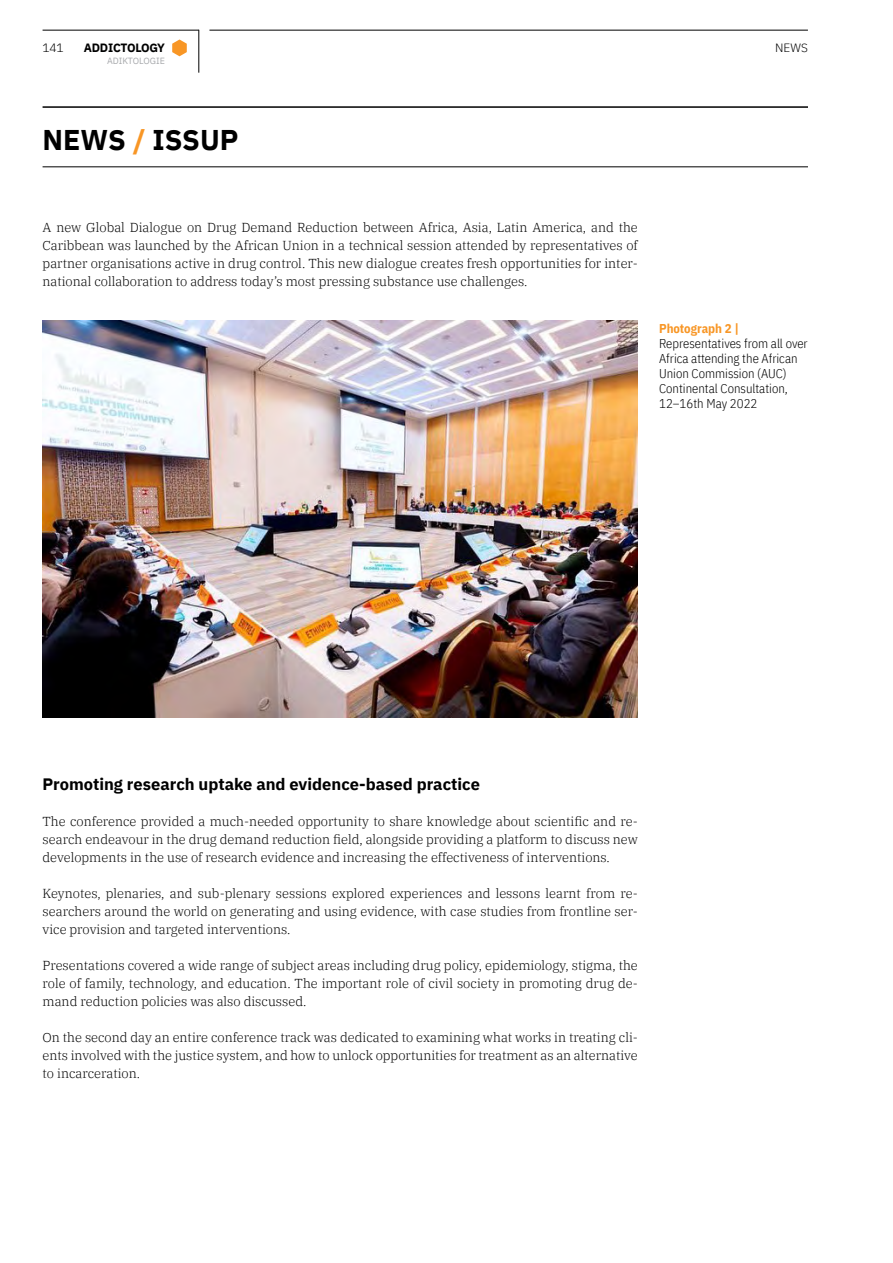
<style>
.page{position:relative;width:893px;height:1263px;background:#fff}
.page>*{position:absolute;margin:0;border:0;box-sizing:border-box;transform-origin:0 0}
.book_review{font:700 28.5px "IBM Plex Sans";color:#000}
.headline_3{font:700 16.5px "IBM Plex Sans";color:#000}
.text{font:300 13.05px/18px "IBM Plex Serif";color:#000;text-align:justify}
.t1{font:300 12.75px/15px "IBM Plex Sans Cond";color:#000}
.t2{font:700 12px "IBM Plex Sans";letter-spacing:-.02em;color:#000}
.t3{font:300 12px "IBM Plex Sans";color:#000}
.t4{font:9px "IBM Plex Sans";color:#a7a9ac}
.s1{color:#f89625}
.s2{font-weight:700;color:#f89625}
</style>
<div class="page">
<svg style="left:172px;top:39px;width:15px;height:17px"></svg>
<hr style="left:43px;top:106px;width:765px;height:2px;background:#000">
<hr style="left:43px;top:166px;width:765px;height:1px;background:#000">
<img style="left:42px;top:320px;width:596px;height:398px">
<hr style="left:198px;top:30px;width:1px;height:43px;background:#000">
<hr style="left:209px;top:30px;width:599px;height:1px;background:#000">
<hr style="left:43px;top:30px;width:156px;height:1px;background:#000">
<div style="left:187px;top:38px;width:12px;height:21px;background:#fff"></div>
<p class="t3" style="left:42px;top:39px;width:23px">141</p>
<p class="t2" style="left:84px;top:38px;width:83px">ADDICTOLOGY</p>
<p class="t3" style="left:775px;top:39px;width:34px">NEWS</p>
<p class="t4" style="left:107px;top:54px;width:59px">ADIKTOLOGIE</p>
<p class="book_review" style="left:43px;top:118px;width:197px">NEWS <span class="s1">/</span> ISSUP</p>
<p class="text" style="left:43px;top:218px;width:597px">A new Global Dialogue on Drug Demand Reduction between Africa, Asia, Latin America, and the Caribbean was launched by the African Union in a technical session attended by representatives of partner organisations active in drug control. This new dialogue creates fresh opportunities for inter&shy;national collaboration to address today’s most pressing substance use challenges.</p>
<p class="t1" style="left:659px;top:320px;width:150px"><span class="s2">Photograph 2 |<br></span>Representatives from all over<br>Africa attending the African<br>Union Commission (AUC)<br>Continental Consultation,<br>12–16th May 2022</p>
<p class="headline_3" style="left:43px;top:771px;width:439px">Promoting research uptake and evidence-based practice</p>
<p class="text" style="left:43px;top:812px;width:597px">The conference provided a much-needed opportunity to share knowledge about scientific and re&shy;search endeavour in the drug demand reduction field, alongside providing a platform to discuss new developments in the use of research evidence and increasing the effectiveness of interventions.</p>
<p class="text" style="left:43px;top:884px;width:597px">Keynotes, plenaries, and sub-plenary sessions explored experiences and lessons learnt from re&shy;searchers around the world on generating and using evidence, with case studies from frontline ser&shy;vice provision and targeted interventions.</p>
<p class="text" style="left:43px;top:956px;width:597px">Presentations covered a wide range of subject areas including drug policy, epidemiology, stigma, the role of family, technology, and education. The important role of civil society in promoting drug de&shy;mand reduction policies was also discussed.</p>
<p class="text" style="left:43px;top:1028px;width:597px">On the second day an entire conference track was dedicated to examining what works in treating cli&shy;ents involved with the justice system, and how to unlock opportunities for treatment as an alternative to incarceration.</p>
</div>
